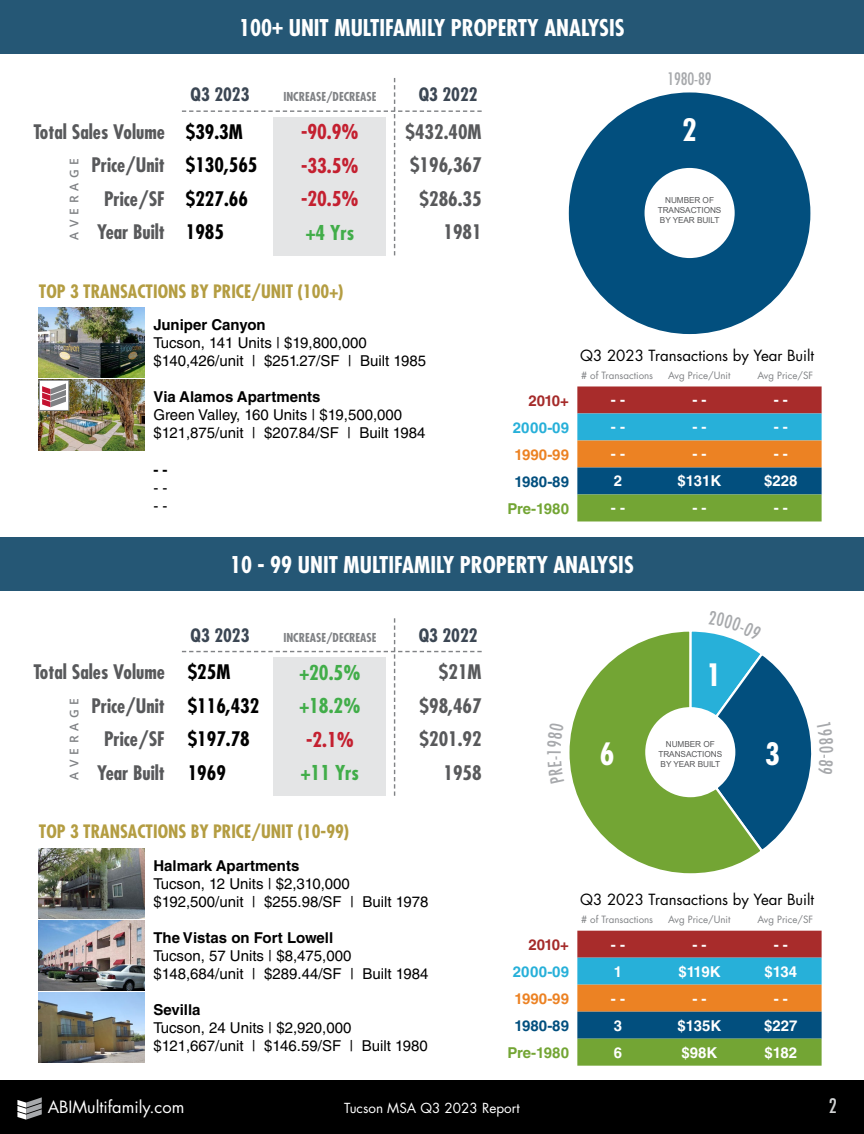
<style>
.page{position:relative;width:864px;height:1134px;background:#fff}
.page>*{position:absolute;margin:0;border:0;box-sizing:border-box;transform-origin:0 0}
.t1{font:700 condensed 30px "Futura Std";color:#fff}
.t2{font:700 condensed 22.5px "Futura Std";color:#fff}
.t3{font:700 condensed 19.95px/33.5px "Futura Std";color:#c42030;text-align:justify}
.t4{font:700 condensed 19.95px/33.5px "Futura Std";color:#41ad49}
.t5{font:700 condensed 19.5px/33.5px "Futura Std";color:#58595b;text-align:right}
.t6{font:700 condensed 19.5px/33.5px "Futura Std";color:#000}
.t7{font:condensed 19.5px "Futura Std";color:#d1d3d4}
.t8{font:700 condensed 18px "Futura Std";color:#b49d42}
.t9{font:700 condensed 18px "Futura Std";color:#3b4653}
.t10{font:condensed 16.8px "Futura Std";letter-spacing:-.01em;color:#a7a9ac}
.t11{font:16.5px "Futura Std";color:#fff}
.t12{font:15px/18px "Helvetica LT Std";color:#000}
.t13{font:700 15px "Helvetica LT Std";color:#000}
.t14{font:700 15px "Helvetica LT Std";color:#fff}
.t15{font:15px "Futura Std";color:#000}
.t16{font:700 15px "Helvetica LT Std";letter-spacing:-.02em;color:#73a534}
.t17{font:700 15px "Helvetica LT Std";letter-spacing:.02em;color:#27b0d9}
.t18{font:700 15px "Helvetica LT Std";color:#ec8223}
.t19{font:700 15px "Helvetica LT Std";color:#024f7e}
.t20{font:700 15px "Helvetica LT Std";letter-spacing:-.055em;color:#a52b2a}
.t21{font:13.5px "Futura Std";color:#fff}
.t22{font:700 condensed 12px "Futura Std";color:#808285}
.t23{font:600 12px "Open Sans";letter-spacing:.395em;color:#808285}
.t24{font:9.75px "Futura Std";color:#808285}
.t25{font:8.25px/9.9px "Arial";letter-spacing:-.01em;color:#58595b;text-align:center}
</style>
<div class="page">
<svg style="left:569px;top:631px;width:187px;height:243px"></svg>
<svg style="left:568px;top:92px;width:243px;height:243px"></svg>
<img style="left:39px;top:992px;width:105px;height:70px">
<img style="left:39px;top:920px;width:105px;height:71px">
<img style="left:39px;top:308px;width:105px;height:70px">
<img style="left:39px;top:380px;width:105px;height:70px">
<img style="left:39px;top:849px;width:105px;height:70px">
<div style="left:0;top:0;width:864px;height:54px;background:#255775"></div>
<div style="left:0;top:537px;width:864px;height:54px;background:#255775"></div>
<svg style="left:577px;top:386px;width:245px;height:135px;background:#717860"></svg>
<svg style="left:182px;top:78px;width:300px;height:177px"></svg>
<svg style="left:577px;top:931px;width:245px;height:135px;background:#717860"></svg>
<svg style="left:182px;top:618px;width:300px;height:178px"></svg>
<div style="left:39px;top:380px;width:30px;height:31px;background:#fff;border:1px solid #808285"></div>
<svg style="left:42px;top:383px;width:24px;height:24px"></svg>
<div style="left:0;top:1080px;width:864px;height:54px;background:#000"></div>
<svg style="left:17px;top:1097px;width:25px;height:23px"></svg>
<svg style="left:688px;top:631px;width:124px;height:223px"></svg>
<h2 class="t2" style="left:239px;top:14px;width:387px">100+ UNIT MULTIFAMILY PROPERTY ANALYSIS</h2>
<p class="t9" style="left:191px;top:83px;width:60px">Q3 2023</p>
<p class="t22" style="left:283px;top:89px;width:95px">INCREASE/DECREASE</p>
<p class="t9" style="left:419px;top:83px;width:60px">Q3 2022</p>
<h3 class="t5" style="left:33px;top:115px;width:133px">Total Sales Volume<br>Price/Unit<br>Price/SF<br>Year Built</h3>
<h3 class="t6" style="left:186px;top:115px;width:73px">$39.3M $130,565 $227.66<br>1985</h3>
<p class="t23" style="left:66px;top:240px;width:83px;rotate:-90deg">AVERAGE</p>
<h3 class="t3" style="left:301px;top:115px;width:59px">-90.9% -33.5% -20.5%</h3>
<h3 class="t4" style="left:306px;top:216px;width:50px">+4 Yrs</h3>
<h3 class="t5" style="left:405px;top:115px;width:78px">$432.40M $196,367 $286.35<br>1981</h3>
<p class="t10" style="left:667px;top:69px;width:46px">1980-89</p>
<h1 class="t1" style="left:682px;top:111px;width:16px">2</h1>
<p class="t25" style="left:658px;top:195px;width:65px">NUMBER OF<br>TRANSACTIONS<br>BY YEAR BUILT</p>
<p class="t8" style="left:39px;top:280px;width:306px">TOP 3 TRANSACTIONS BY PRICE/UNIT (100+)</p>
<p class="t13" style="left:153px;top:316px;width:114px">Juniper Canyon</p>
<p class="t12" style="left:153px;top:334px;width:274px">Tucson, 141 Units | $19,800,000 $140,426/unit | $251.27/SF | Built 1985</p>
<p class="t13" style="left:153px;top:388px;width:169px">Via Alamos Apartments</p>
<p class="t12" style="left:153px;top:406px;width:274px">Green Valley, 160 Units | $19,500,000 $121,875/unit | $207.84/SF | Built 1984</p>
<p class="t13" style="left:153px;top:460px;width:16px">- -</p>
<p class="t12" style="left:153px;top:478px;width:16px">- -</p>
<p class="t12" style="left:153px;top:496px;width:16px">- -</p>
<p class="t20" style="left:529px;top:391px;width:42px">2010+</p>
<p class="t17" style="left:513px;top:418px;width:58px">2000-09</p>
<p class="t18" style="left:514px;top:445px;width:56px">1990-99</p>
<p class="t19" style="left:514px;top:472px;width:56px">1980-89</p>
<p class="t16" style="left:508px;top:499px;width:63px">Pre-1980</p>
<p class="t15" style="left:580px;top:346px;width:236px">Q3 2023 Transactions by Year Built</p>
<p class="t24" style="left:581px;top:369px;width:73px"># of Transactions</p>
<p class="t24" style="left:668px;top:369px;width:64px">Avg Price/Unit</p>
<p class="t24" style="left:758px;top:369px;width:57px">Avg Price/SF</p>
<p class="t14" style="left:611px;top:391px;width:16px">- -</p>
<p class="t14" style="left:692px;top:391px;width:16px">- -</p>
<p class="t14" style="left:774px;top:391px;width:16px">- -</p>
<p class="t14" style="left:611px;top:418px;width:16px">- -</p>
<p class="t14" style="left:692px;top:418px;width:16px">- -</p>
<p class="t14" style="left:774px;top:418px;width:16px">- -</p>
<p class="t14" style="left:611px;top:445px;width:16px">- -</p>
<p class="t14" style="left:692px;top:445px;width:16px">- -</p>
<p class="t14" style="left:774px;top:445px;width:16px">- -</p>
<p class="t14" style="left:614px;top:472px;width:10px">2</p>
<p class="t14" style="left:678px;top:472px;width:45px">$131K</p>
<p class="t14" style="left:764px;top:472px;width:35px">$228</p>
<p class="t14" style="left:611px;top:499px;width:16px">- -</p>
<p class="t14" style="left:692px;top:499px;width:16px">- -</p>
<p class="t14" style="left:774px;top:499px;width:16px">- -</p>
<h2 class="t2" style="left:230px;top:551px;width:405px">10 - 99 UNIT MULTIFAMILY PROPERTY ANALYSIS</h2>
<p class="t9" style="left:191px;top:624px;width:60px">Q3 2023</p>
<p class="t9" style="left:419px;top:624px;width:60px">Q3 2022</p>
<p class="t22" style="left:283px;top:630px;width:95px">INCREASE/DECREASE</p>
<h3 class="t5" style="left:33px;top:656px;width:133px">Total Sales Volume<br>Price/Unit<br>Price/SF<br>Year Built</h3>
<h3 class="t6" style="left:188px;top:655px;width:73px">$25M $116,432 $197.78<br>1969</h3>
<h3 class="t5" style="left:420px;top:655px;width:64px">$21M $98,467 $201.92<br>1958</h3>
<h3 class="t4" style="left:299px;top:656px;width:63px">+20.5% +18.2%</h3>
<h3 class="t3" style="left:306px;top:723px;width:49px">-2.1%</h3>
<h3 class="t4" style="left:301px;top:756px;width:60px">+11 Yrs</h3>
<p class="t23" style="left:66px;top:780px;width:83px;rotate:-90deg">AVERAGE</p>
<p class="t8" style="left:39px;top:820px;width:312px">TOP 3 TRANSACTIONS BY PRICE/UNIT (10-99)</p>
<p class="t13" style="left:153px;top:857px;width:148px">Halmark Apartments</p>
<p class="t12" style="left:153px;top:875px;width:277px">Tucson, 12 Units | $2,310,000 $192,500/unit | $255.98/SF | Built 1978</p>
<p class="t13" style="left:153px;top:928px;width:181px">The Vistas on Fort Lowell</p>
<p class="t12" style="left:153px;top:947px;width:277px">Tucson, 57 Units | $8,475,000 $148,684/unit | $289.44/SF | Built 1984</p>
<p class="t13" style="left:153px;top:1000px;width:49px">Sevilla</p>
<p class="t12" style="left:153px;top:1018px;width:276px">Tucson, 24 Units | $2,920,000 $121,667/unit | $146.59/SF | Built 1980</p>
<h1 class="t1" style="left:600px;top:735px;width:16px">6</h1>
<h1 class="t1" style="left:707px;top:656px;width:16px">1</h1>
<p class="t25" style="left:658px;top:739px;width:65px">NUMBER OF<br>TRANSACTIONS<br>BY YEAR BUILT</p>
<h1 class="t1" style="left:765px;top:735px;width:16px">3</h1>
<p class="t20" style="left:529px;top:936px;width:42px">2010+</p>
<p class="t17" style="left:513px;top:963px;width:58px">2000-09</p>
<p class="t18" style="left:514px;top:990px;width:56px">1990-99</p>
<p class="t19" style="left:514px;top:1017px;width:56px">1980-89</p>
<p class="t16" style="left:508px;top:1044px;width:63px">Pre-1980</p>
<p class="t15" style="left:580px;top:890px;width:236px">Q3 2023 Transactions by Year Built</p>
<p class="t24" style="left:581px;top:914px;width:73px"># of Transactions</p>
<p class="t24" style="left:668px;top:914px;width:64px">Avg Price/Unit</p>
<p class="t24" style="left:758px;top:914px;width:57px">Avg Price/SF</p>
<p class="t14" style="left:611px;top:935px;width:16px">- -</p>
<p class="t14" style="left:692px;top:935px;width:16px">- -</p>
<p class="t14" style="left:774px;top:935px;width:16px">- -</p>
<p class="t14" style="left:614px;top:962px;width:10px">1</p>
<p class="t14" style="left:678px;top:962px;width:44px">$119K</p>
<p class="t14" style="left:764px;top:962px;width:34px">$134</p>
<p class="t14" style="left:611px;top:989px;width:16px">- -</p>
<p class="t14" style="left:692px;top:989px;width:16px">- -</p>
<p class="t14" style="left:774px;top:989px;width:16px">- -</p>
<p class="t14" style="left:614px;top:1016px;width:10px">3</p>
<p class="t14" style="left:678px;top:1016px;width:45px">$135K</p>
<p class="t14" style="left:764px;top:1016px;width:35px">$227</p>
<p class="t14" style="left:614px;top:1043px;width:10px">6</p>
<p class="t14" style="left:682px;top:1043px;width:37px">$98K</p>
<p class="t14" style="left:764px;top:1043px;width:34px">$182</p>
<p class="t11" style="left:48px;top:1097px;width:138px">ABIMultifamily.com</p>
<p class="t21" style="left:344px;top:1100px;width:177px">Tucson MSA Q3 2023 Report</p>
<h3 class="t7" style="left:829px;top:1095px;width:10px">2</h3>
</div>
